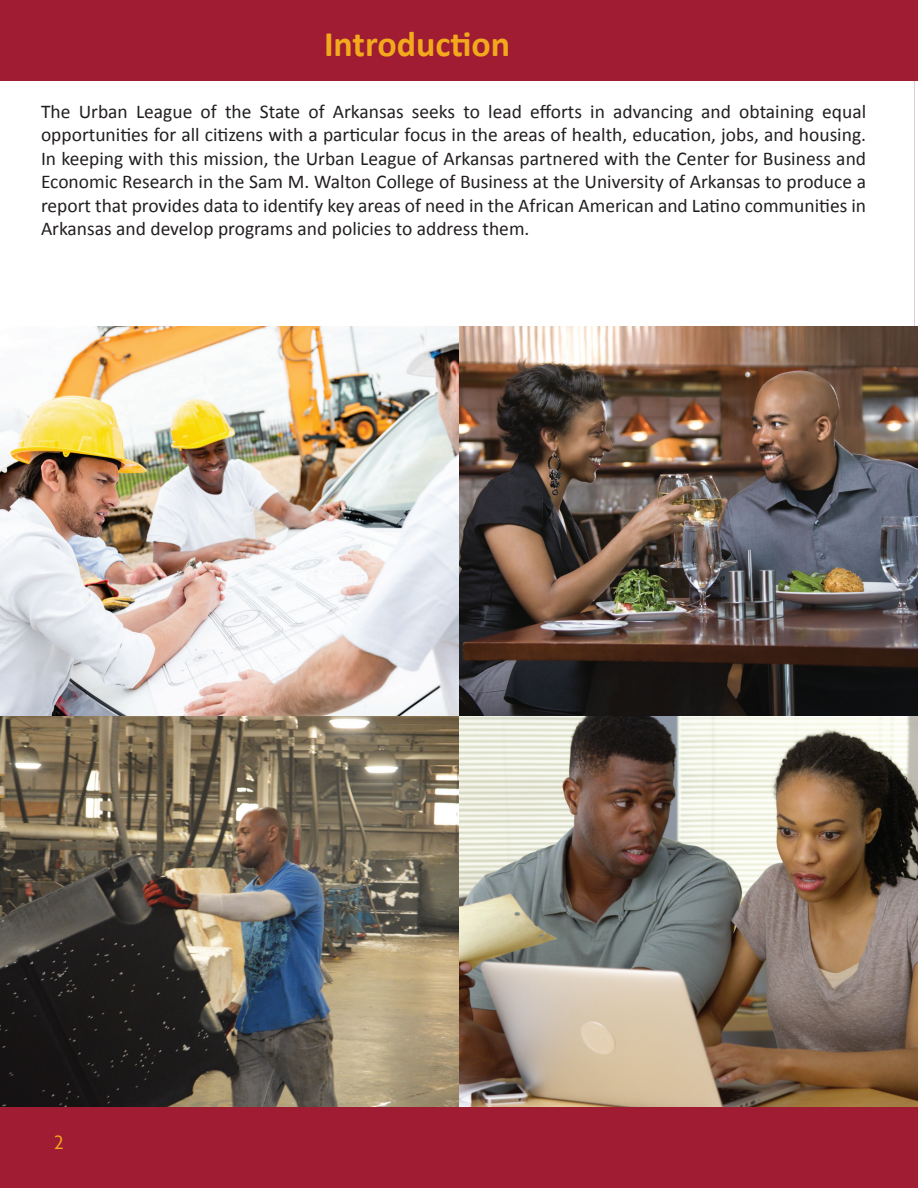
<style>
.page{position:relative;width:918px;height:1188px;background:#fff}
.page>*{position:absolute;margin:0;border:0;box-sizing:border-box;transform-origin:0 0}
.t1{font:700 36px "Calibri";color:#f2aa1c}
.t2{font:21px "Agenda";color:#f2aa1c}
.t3{font:19.5px/23.4px "Calibri";color:#231f20;text-align:justify}
</style>
<div class="page">
<div style="left:0;top:0;width:915px;height:1188px;background:#9f1c33"></div>
<div style="left:0;top:81px;width:918px;height:1026px;background:#fff"></div>
<svg style="left:915px;top:0;width:3px;height:1188px"></svg>
<hr style="left:915px;top:81px;width:3px;height:1026px;background:#fff">
<img style="left:0;top:326px;width:918px;height:781px">
<h1 class="t1" style="left:324px;top:21px;width:188px">Introduction</h1>
<p class="t3" style="left:41px;top:100px;width:827px">The Urban League of the State of Arkansas seeks to lead efforts in advancing and obtaining equal opportunities for all citizens with a particular focus in the areas of health, education, jobs, and housing.<br>In keeping with this mission, the Urban League of Arkansas partnered with the Center for Business and Economic Research in the Sam M. Walton College of Business at the University of Arkansas to produce a report that provides data to identify key areas of need in the African American and Latino communities in Arkansas and develop programs and policies to address them.</p>
<p class="t2" style="left:54px;top:1131px;width:11px">2</p>
</div>
